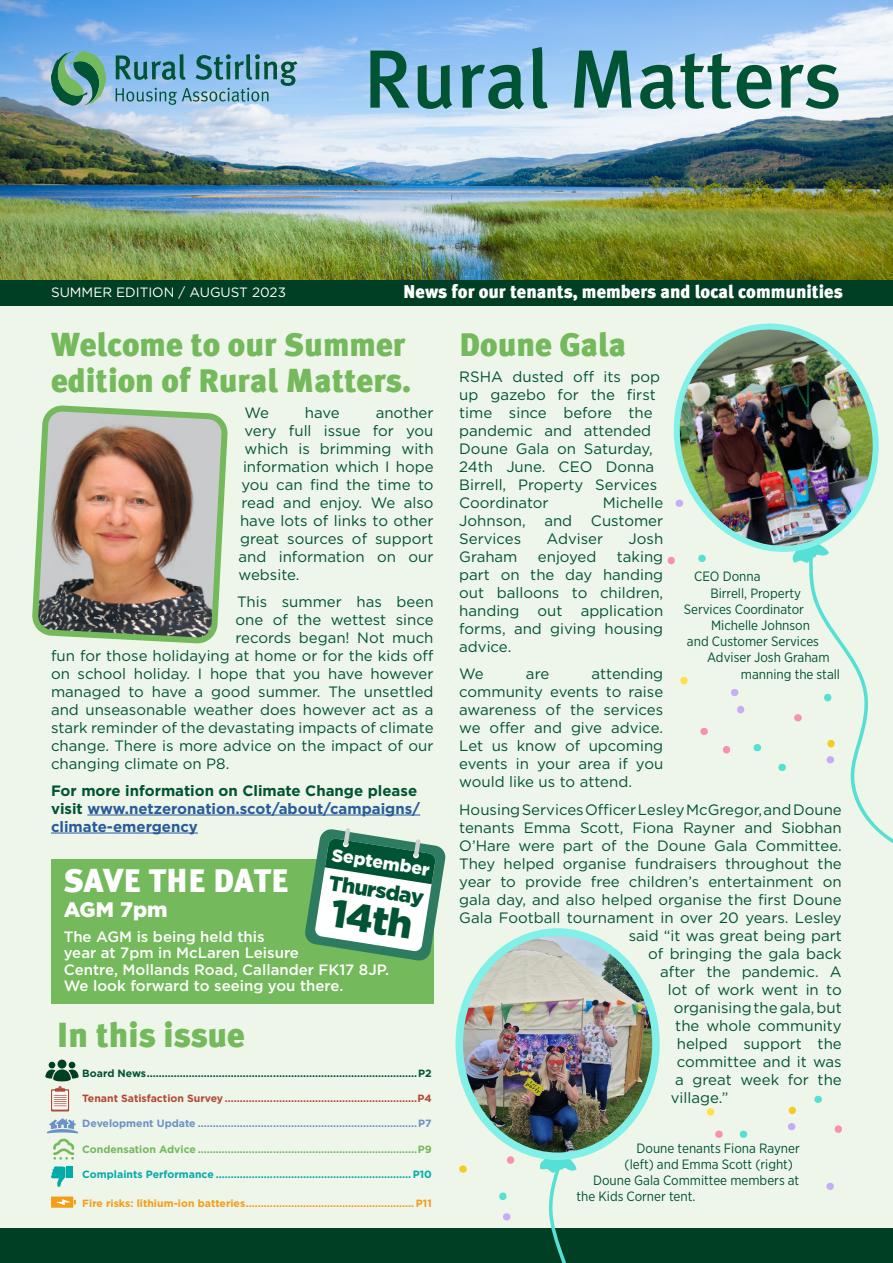
<style>
.page{position:relative;width:893px;height:1263px;background:#fff}
.page>*{position:absolute;margin:0;border:0;box-sizing:border-box;transform-origin:0 0}
.t1{font:500 82.5px "Meta Plus";color:#005333}
.t2{font:900 39px "Gotham";color:#005333}
.t3{font:900 34.5px "Meta Plus Lining";color:#74b95b}
.t4{font:900 33px/36px "Meta Plus Lining";color:#74b95b}
.t5{font:900 33px "Meta Plus Lining";color:#fff}
.t6{font:900 21px "Gotham";color:#005333}
.t7{font:900 21px "Gotham";color:#fff}
.t8{font:900 18.3px "Meta Plus Lining";color:#fff}
.t9{font:900 17.55px "Gotham";color:#fff}
.t10{font:15px/18px "Gotham";color:#005333;text-align:justify}
.t11{font:500 15px/16.5px "Gotham";color:#fff}
.t12{font:700 15px/18px "Gotham";color:#275b9b}
.t13{font:13.5px "Gotham Narrow";color:#005333}
.t14{font:13.5px "Gotham";color:#fff}
.t15{font:700 10.5px "Gotham";color:#005333}
.t16{font:700 10.5px "Gotham";color:#74b95b}
.t17{font:700 10.5px "Gotham";color:#6a91c9}
.t18{font:700 10.5px "Gotham";color:#b34734}
.t19{font:700 10.5px "Gotham";color:#00abaa}
.t20{font:700 10.5px "Gotham";color:#f59d15}
.s1{color:#005333}
</style>
<div class="page">
<div style="left:0;top:264px;width:893px;height:978px;background:#eef5e9"></div>
<hr style="left:87px;top:815px;width:333px;height:1px;background:#275b9b">
<hr style="left:51px;top:833px;width:147px;height:1px;background:#275b9b">
<svg style="left:507px;top:1156px;width:8px;height:8px"></svg>
<svg style="left:499px;top:1192px;width:8px;height:8px"></svg>
<svg style="left:503px;top:1213px;width:7px;height:8px"></svg>
<svg style="left:459px;top:1165px;width:8px;height:8px"></svg>
<svg style="left:680px;top:677px;width:8px;height:7px"></svg>
<svg style="left:778px;top:763px;width:8px;height:8px"></svg>
<svg style="left:700px;top:727px;width:8px;height:8px"></svg>
<svg style="left:737px;top:706px;width:8px;height:7px"></svg>
<svg style="left:707px;top:1108px;width:8px;height:7px"></svg>
<svg style="left:715px;top:1130px;width:8px;height:8px"></svg>
<svg style="left:788px;top:1107px;width:8px;height:7px"></svg>
<svg style="left:740px;top:1130px;width:7px;height:8px"></svg>
<svg style="left:788px;top:1123px;width:7px;height:8px"></svg>
<svg style="left:834px;top:1125px;width:8px;height:8px"></svg>
<svg style="left:826px;top:1182px;width:8px;height:8px"></svg>
<svg style="left:814px;top:1095px;width:8px;height:8px"></svg>
<svg style="left:723px;top:746px;width:8px;height:7px"></svg>
<svg style="left:731px;top:689px;width:7px;height:7px"></svg>
<svg style="left:754px;top:744px;width:7px;height:8px"></svg>
<div style="left:51px;top:1196px;width:22px;height:12px;background:#f59d15"></div>
<svg style="left:56px;top:1199px;width:20px;height:6px"></svg>
<svg style="left:46px;top:1118px;width:33px;height:42px"></svg>
<svg style="left:58px;top:1059px;width:8px;height:9px"></svg>
<svg style="left:45px;top:1062px;width:34px;height:49px"></svg>
<svg style="left:51px;top:1166px;width:14px;height:21px"></svg>
<div style="left:66px;top:1166px;width:6px;height:12px;background:#00abaa"></div>
<img style="left:32px;top:405px;width:196px;height:239px">
<div style="left:51px;top:859px;width:383px;height:144px;background:#74b95b"></div>
<svg style="left:305px;top:828px;width:141px;height:133px"></svg>
<img style="left:0;top:0;width:893px;height:281px">
<svg style="left:51px;top:51px;width:55px;height:55px;background:#5e9b84"></svg>
<svg style="left:116px;top:54px;width:181px;height:51px;background:#74a9c3"></svg>
<div style="left:0;top:1229px;width:893px;height:34px;background:#003f23"></div>
<div style="left:0;top:281px;width:893px;height:25px;background:#003f23"></div>
<svg style="left:532px;top:1156px;width:45px;height:107px"></svg>
<img style="left:464px;top:934px;width:191px;height:222px">
<div style="left:455px;top:928px;width:205px;height:232px;border:8px solid #80f0e8;border-radius:50%"></div>
<svg style="left:794px;top:568px;width:99px;height:276px"></svg>
<img style="left:667px;top:323px;width:212px;height:245px">
<h1 class="t1" style="left:363px;top:31px;width:480px">Rural Matters</h1>
<p class="t14" style="left:51px;top:284px;width:236px">SUMMER EDITION / AUGUST 2023</p>
<p class="t8" style="left:403px;top:281px;width:441px">News for our tenants, members and local communities</p>
<h3 class="t4" style="left:51px;top:326px;width:361px">Welcome to our Summer edition of Rural Matters.</h3>
<p class="t10" style="left:245px;top:404px;width:26px">We</p>
<p class="t10" style="left:305px;top:404px;width:36px">have</p>
<p class="t10" style="left:376px;top:404px;width:59px">another</p>
<p class="t10" style="left:245px;top:422px;width:191px">very full issue for you</p>
<p class="t10" style="left:245px;top:440px;width:191px">which is brimming with</p>
<p class="t10" style="left:243px;top:458px;width:192px">information which I hope</p>
<p class="t10" style="left:242px;top:476px;width:193px">you can find the time to</p>
<p class="t10" style="left:242px;top:494px;width:194px">read and enjoy. We also</p>
<p class="t10" style="left:240px;top:512px;width:195px">have lots of links to other</p>
<p class="t10" style="left:240px;top:530px;width:195px">great sources of support</p>
<p class="t10" style="left:239px;top:548px;width:197px">and information on our</p>
<p class="t10" style="left:239px;top:566px;width:63px">website.</p>
<p class="t10" style="left:237px;top:592px;width:198px">This summer has been</p>
<p class="t10" style="left:236px;top:610px;width:200px">one of the wettest since</p>
<p class="t10" style="left:236px;top:628px;width:200px">records began! Not much</p>
<p class="t10" style="left:51px;top:646px;width:384px">fun for those holidaying at home or for the kids off</p>
<p class="t10" style="left:51px;top:664px;width:384px">on school holiday. I hope that you have however</p>
<p class="t10" style="left:51px;top:682px;width:384px">managed to have a good summer. The unsettled</p>
<p class="t10" style="left:51px;top:700px;width:384px">and unseasonable weather does however act as a</p>
<p class="t10" style="left:51px;top:718px;width:384px">stark reminder of the devastating impacts of climate</p>
<p class="t10" style="left:51px;top:736px;width:384px">change. There is more advice on the impact of our</p>
<p class="t10" style="left:51px;top:754px;width:180px">changing climate on P8.</p>
<p class="t12" style="left:51px;top:781px;width:371px"><span class="s1">For more information on Climate Change please visit</span> www.netzeronation.scot/about/campaigns/ climate-emergency</p>
<p class="t9" style="left:334px;top:842px;width:100px;rotate:9deg">September</p>
<h3 class="t5" style="left:64px;top:861px;width:227px">SAVE THE DATE</h3>
<h3 class="t7" style="left:64px;top:894px;width:105px">AGM 7pm</h3>
<p class="t11" style="left:64px;top:928px;width:327px">The AGM is being held this<br>year at 7pm in McLaren Leisure<br>Centre, Mollands Road, Callander FK17 8JP.<br>We look forward to seeing you there.</p>
<h3 class="t6" style="left:331px;top:868px;width:97px;rotate:9deg">Thursday</h3>
<h2 class="t2" style="left:336px;top:886px;width:83px;rotate:9deg">14th</h2>
<h3 class="t3" style="left:57px;top:1015px;width:190px">In this issue</h3>
<p class="t15" style="left:82px;top:1066px;width:351px">Board News..........................................................................................P2</p>
<p class="t18" style="left:82px;top:1091px;width:351px">Tenant Satisfaction Survey ................................................................P4</p>
<p class="t17" style="left:82px;top:1117px;width:351px">Development Update .........................................................................P7</p>
<p class="t16" style="left:82px;top:1142px;width:351px">Condensation Advice .........................................................................P9</p>
<p class="t19" style="left:82px;top:1167px;width:351px">Complaints Performance .................................................................P10</p>
<p class="t20" style="left:82px;top:1196px;width:351px">Fire risks: lithium-ion batteries........................................................ P11</p>
<h3 class="t4" style="left:459px;top:326px;width:168px">Doune Gala</h3>
<p class="t10" style="left:459px;top:368px;width:202px;text-align:left">RSHA dusted off its pop up gazebo for the first time since before the pandemic and attended<br>Doune Gala on Saturday,<br>24th June. CEO Donna<br>Birrell, Property Services<br>Coordinator</p>
<p class="t10" style="left:459px;top:494px;width:205px;text-indent:144px">Michelle Johnson, and Customer Services</p>
<p class="t10" style="left:547px;top:530px;width:58px">Adviser</p>
<p class="t10" style="left:629px;top:530px;width:36px">Josh</p>
<p class="t10" style="left:459px;top:548px;width:206px;text-indent:158px">taking part on the day handing out balloons to children, handing out application forms, and giving housing advice.</p>
<p class="t10" style="left:459px;top:664px;width:26px">We</p>
<p class="t10" style="left:526px;top:664px;width:25px">are</p>
<p class="t10" style="left:459px;top:548px;width:60px">Graham</p>
<p class="t10" style="left:538px;top:548px;width:60px">enjoyed</p>
<p class="t10" style="left:459px;top:664px;width:206px;text-indent:132px">attending community events to raise awareness of the services we offer and give advice.<br>Let us know of upcoming events in your area if you would like us to attend.</p>
<p class="t13" style="left:694px;top:568px;width:68px">CEO Donna</p>
<p class="t13" style="left:710px;top:584px;width:92px">Birrell, Property</p>
<p class="t13" style="left:684px;top:601px;width:122px">Services Coordinator</p>
<p class="t13" style="left:711px;top:617px;width:100px">Michelle Johnson</p>
<p class="t13" style="left:687px;top:633px;width:134px">and Customer Services</p>
<p class="t13" style="left:707px;top:649px;width:124px">Adviser Josh Graham</p>
<p class="t13" style="left:741px;top:665px;width:101px">manning the stall</p>
<p class="t10" style="left:459px;top:800px;width:384px">Housing Services Officer Lesley McGregor, and Doune</p>
<p class="t10" style="left:459px;top:818px;width:384px">tenants Emma Scott, Fiona Rayner and Siobhan</p>
<p class="t10" style="left:459px;top:836px;width:384px">O’Hare were part of the Doune Gala Committee.</p>
<p class="t10" style="left:459px;top:854px;width:384px">They helped organise fundraisers throughout the</p>
<p class="t10" style="left:459px;top:872px;width:384px">year to provide free children’s entertainment on</p>
<p class="t10" style="left:459px;top:890px;width:384px">gala day, and also helped organise the first Doune</p>
<p class="t10" style="left:459px;top:908px;width:384px">Gala Football tournament in over 20 years. Lesley</p>
<p class="t10" style="left:629px;top:926px;width:215px">said “it was great being part</p>
<p class="t10" style="left:648px;top:944px;width:195px">of bringing the gala back</p>
<p class="t10" style="left:660px;top:962px;width:183px">after the pandemic. A</p>
<p class="t10" style="left:668px;top:980px;width:175px">lot of work went in to</p>
<p class="t10" style="left:674px;top:998px;width:170px">organising the gala, but</p>
<p class="t10" style="left:675px;top:1016px;width:168px">the whole community</p>
<p class="t10" style="left:677px;top:1034px;width:166px">helped support the</p>
<p class="t10" style="left:677px;top:1052px;width:166px">committee and it was</p>
<p class="t10" style="left:675px;top:1070px;width:168px">a great week for the</p>
<p class="t10" style="left:671px;top:1088px;width:59px">village.”</p>
<p class="t13" style="left:637px;top:1139px;width:165px">Doune tenants Fiona Rayner</p>
<p class="t13" style="left:625px;top:1156px;width:170px">(left) and Emma Scott (right)</p>
<p class="t13" style="left:593px;top:1172px;width:208px">Doune Gala Committee members at</p>
<p class="t13" style="left:577px;top:1188px;width:120px">the Kids Corner tent.</p>
</div>
